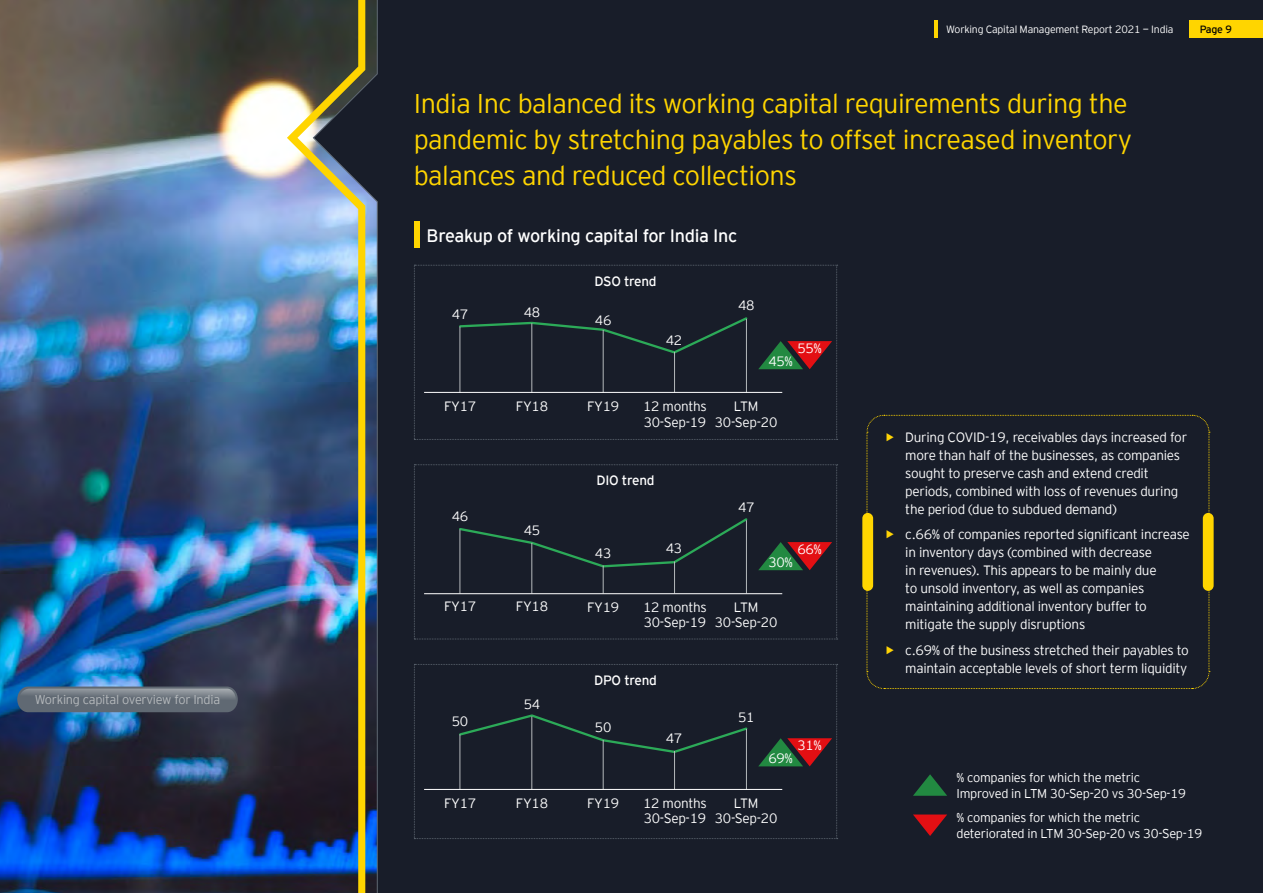
<style>
.page{position:relative;width:1263px;height:893px;background:#181d29}
.page>*{position:absolute;margin:0;border:0;box-sizing:border-box;transform-origin:0 0}
.t1{font:300 27px/36px "EY Interstate";letter-spacing:-.02em;color:#ffd500}
.t2{font:300 18px "EY Interstate";letter-spacing:-.02em;color:#fff}
.t3{font:300 13.5px/18px "EY Interstate";letter-spacing:-.02em;color:#fff}
.t4{font:300 13.5px "EY Interstate";letter-spacing:-.02em;color:#fff}
.t5{font:300 12.75px/15.8px "EY Interstate";letter-spacing:-.02em;color:#fff}
.t6{font:300 12.75px "EY Interstate";letter-spacing:-.02em;color:#b5b9bc}
.t7{font:300 10.5px "EY Interstate";letter-spacing:-.02em;color:#fff}
.t8{font:300 10.5px "EY Interstate";color:#000}
.s1{font-weight:700;font-size:15.75px;color:#ffd405}
</style>
<div class="page">
<div style="left:414px;top:222px;width:6px;height:26px;background:#ffd500"></div>
<svg style="left:866px;top:415px;width:344px;height:274px"></svg>
<div style="left:862px;top:513px;width:11px;height:78px;background:#ffd500;border-radius:5px"></div>
<div style="left:1203px;top:513px;width:10px;height:78px;background:#ffd500;border-radius:5px"></div>
<svg style="left:414px;top:265px;width:424px;height:175px"></svg>
<svg style="left:913px;top:774px;width:34px;height:22px"></svg>
<svg style="left:913px;top:814px;width:34px;height:22px"></svg>
<svg style="left:414px;top:464px;width:424px;height:176px"></svg>
<hr style="left:674px;top:561px;width:1px;height:32px;background:#b5b9bc">
<hr style="left:746px;top:520px;width:1px;height:73px;background:#b5b9bc">
<svg style="left:414px;top:664px;width:424px;height:175px"></svg>
<hr style="left:459px;top:734px;width:1px;height:56px;background:#b5b9bc">
<hr style="left:531px;top:716px;width:1px;height:74px;background:#b5b9bc">
<hr style="left:603px;top:740px;width:1px;height:50px;background:#b5b9bc">
<hr style="left:674px;top:751px;width:1px;height:39px;background:#b5b9bc">
<hr style="left:746px;top:729px;width:1px;height:61px;background:#b5b9bc">
<img style="left:0;top:0;width:378px;height:893px">
<img style="left:287px;top:0;width:78px;height:893px">
<svg style="left:17px;top:686px;width:221px;height:26px;background:#68727d"></svg>
<hr style="left:424px;top:392px;width:358px;height:1px;background:#fff">
<hr style="left:424px;top:593px;width:358px;height:1px;background:#fff">
<hr style="left:424px;top:789px;width:358px;height:1px;background:#fff">
<div style="left:1189px;top:20px;width:74px;height:17px;background:#ffd500"></div>
<hr style="left:935px;top:20px;width:3px;height:17px;background:#ffd500">
<p class="t6" style="left:35px;top:691px;width:187px">Working capital overview for India</p>
<p class="t7" style="left:946px;top:22px;width:229px">Working Capital Management Report 2021 — India</p>
<p class="t8" style="left:1200px;top:22px;width:34px">Page 9</p>
<h1 class="t1" style="left:414px;top:84px;width:719px">India Inc balanced its working capital requirements during the pandemic by stretching payables to offset increased inventory balances and reduced collections</h1>
<h2 class="t2" style="left:427px;top:223px;width:312px">Breakup of working capital for India Inc</h2>
<p class="t4" style="left:594px;top:271px;width:64px">DSO trend</p>
<p class="t3" style="left:452px;top:305px;width:18px">47</p>
<p class="t3" style="left:524px;top:303px;width:18px">48</p>
<p class="t3" style="left:595px;top:310px;width:18px">46</p>
<p class="t3" style="left:738px;top:296px;width:18px">48</p>
<p class="t3" style="left:666px;top:331px;width:18px">42</p>
<p class="t3" style="left:797px;top:338px;width:26px">55%</p>
<p class="t3" style="left:768px;top:351px;width:26px">45%</p>
<p class="t3" style="left:444px;top:396px;width:34px">FY17</p>
<p class="t3" style="left:516px;top:396px;width:34px">FY18</p>
<p class="t3" style="left:587px;top:396px;width:34px">FY19</p>
<p class="t3" style="left:643px;top:398px;width:65px;line-height:15.8px">12 months<br>30-Sep-19</p>
<p class="t3" style="left:715px;top:398px;width:64px;line-height:15.8px;text-align:center">LTM<br>30-Sep-20</p>
<p class="t3" style="left:452px;top:507px;width:18px">46</p>
<p class="t3" style="left:444px;top:597px;width:34px">FY17</p>
<p class="t3" style="left:524px;top:521px;width:18px">45</p>
<p class="t3" style="left:516px;top:597px;width:34px">FY18</p>
<p class="t4" style="left:597px;top:471px;width:59px">DIO trend</p>
<p class="t3" style="left:595px;top:543px;width:18px">43</p>
<p class="t3" style="left:666px;top:538px;width:18px">43</p>
<p class="t3" style="left:738px;top:498px;width:18px">47</p>
<p class="t3" style="left:797px;top:539px;width:26px">66%</p>
<p class="t3" style="left:768px;top:552px;width:26px">30%</p>
<p class="t3" style="left:587px;top:597px;width:34px">FY19</p>
<p class="t3" style="left:643px;top:598px;width:65px;line-height:15.8px">12 months<br>30-Sep-19</p>
<p class="t3" style="left:715px;top:598px;width:64px;line-height:15.8px;text-align:center">LTM<br>30-Sep-20</p>
<p class="t4" style="left:594px;top:671px;width:64px">DPO trend</p>
<p class="t3" style="left:905px;top:427px;width:283px;text-indent:-20px"><span class="s1">•</span> During COVID-19, receivables days increased for more than half of the businesses, as companies sought to preserve cash and extend credit periods, combined with loss of revenues during the period (due to subdued demand)</p>
<p class="t3" style="left:905px;top:525px;width:286px;text-indent:-20px"><span class="s1">•</span> c.66% of companies reported significant increase in inventory days (combined with decrease<br>in revenues). This appears to be mainly due<br>to unsold inventory, as well as companies maintaining additional inventory buffer to mitigate the supply disruptions</p>
<p class="t3" style="left:886px;top:640px;width:305px;text-align:right"><span class="s1">•</span> c.69% of the business stretched their payables to maintain acceptable levels of short term liquidity</p>
<p class="t3" style="left:524px;top:694px;width:18px">54</p>
<p class="t3" style="left:452px;top:711px;width:18px">50</p>
<p class="t3" style="left:595px;top:718px;width:18px">50</p>
<p class="t3" style="left:666px;top:728px;width:18px">47</p>
<p class="t3" style="left:738px;top:707px;width:18px">51</p>
<p class="t3" style="left:797px;top:735px;width:26px">31%</p>
<p class="t3" style="left:768px;top:748px;width:26px">69%</p>
<p class="t3" style="left:444px;top:793px;width:34px">FY17</p>
<p class="t3" style="left:516px;top:793px;width:34px">FY18</p>
<p class="t3" style="left:587px;top:793px;width:34px">FY19</p>
<p class="t3" style="left:643px;top:794px;width:65px;line-height:15.8px">12 months<br>30-Sep-19</p>
<p class="t3" style="left:715px;top:794px;width:64px;line-height:15.8px;text-align:center">LTM<br>30-Sep-20</p>
<p class="t5" style="left:956px;top:769px;width:231px">% companies for which the metric<br>Improved in LTM 30-Sep-20 vs 30-Sep-19</p>
<p class="t5" style="left:956px;top:809px;width:247px">% companies for which the metric deteriorated in LTM 30-Sep-20 vs 30-Sep-19</p>
</div>
